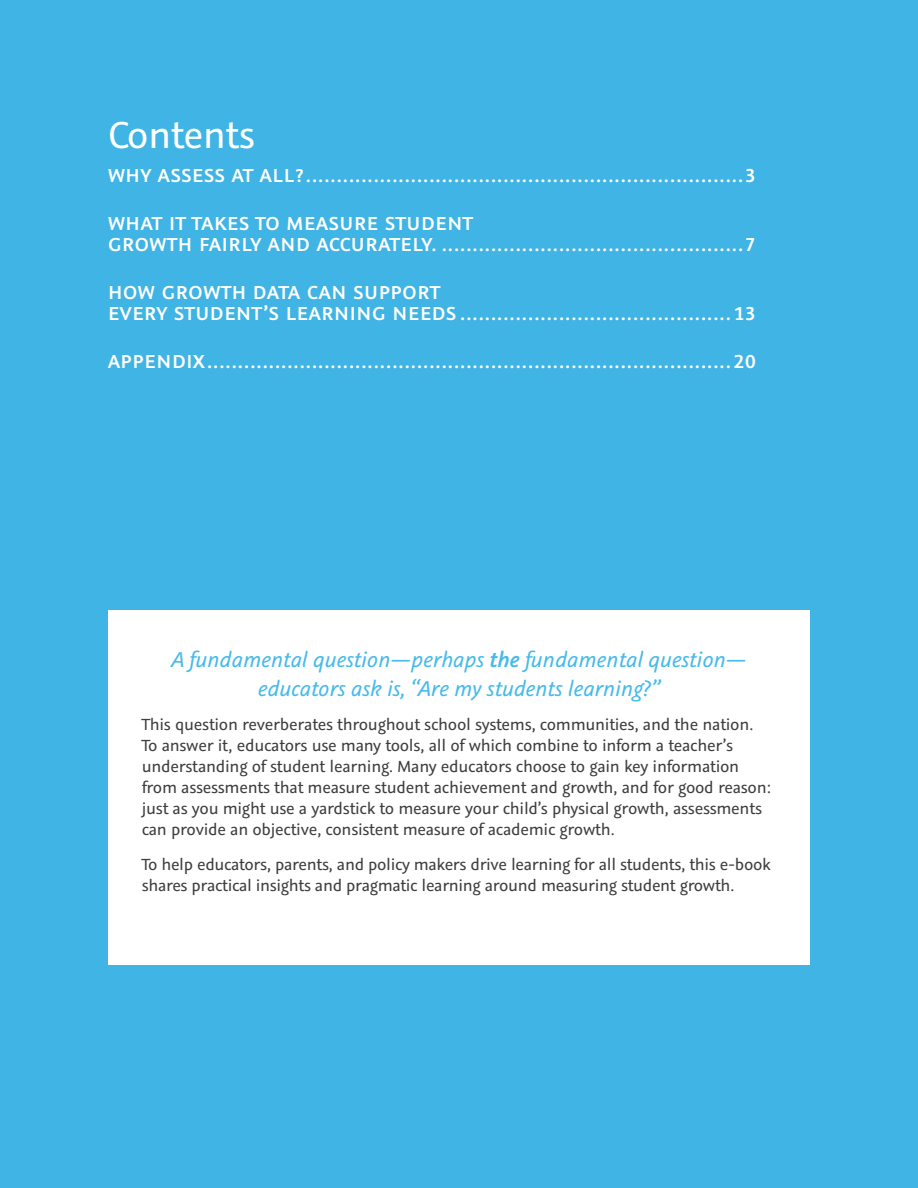
<style>
.page{position:relative;width:918px;height:1188px;background:#3fb4e5}
.page>*{position:absolute;margin:0;border:0;box-sizing:border-box;transform-origin:0 0}
.t1{font:42px "Graublau Sans";letter-spacing:-.015em;color:#fff}
.t2{font:italic 24px/28.8px "Graublau Sans";letter-spacing:-.015em;color:#45baeb;text-align:center}
.TOC_Chapter{font:600 21px/21px "Graublau Sans";letter-spacing:.03em;color:#fff}
.t3{font:18px/21px "Graublau Sans";letter-spacing:-.015em;color:#3e3e3f}
.s1{font-family:"Graublau Sans Smbold"}
</style>
<div class="page">
<div style="left:108px;top:610px;width:702px;height:354px;background:#fff"></div>
<p class="t1" style="left:108px;top:110px;width:149px">Contents</p>
<p class="TOC_Chapter" style="left:108px;top:165px;width:650px">WHY ASSESS AT ALL?.......................................................................3</p>
<p class="TOC_Chapter" style="left:108px;top:213px;width:650px">WHAT IT TAKES TO MEASURE STUDENT<br>GROWTH FAIRLY AND ACCURATELY. .................................................7</p>
<p class="TOC_Chapter" style="left:108px;top:282px;width:650px">HOW GROWTH DATA CAN SUPPORT<br>EVERY STUDENT’S LEARNING NEEDS ............................................ 13</p>
<p class="TOC_Chapter" style="left:108px;top:351px;width:650px">APPENDIX..................................................................................... 20</p>
<p class="t2" style="left:171px;top:644px;width:577px">A fundamental question—perhaps <span class="s1">the</span> fundamental question— educators ask is, “Are my students learning?”</p>
<p class="t3" style="left:142px;top:714px;width:631px">This question reverberates throughout school systems, communities, and the nation.<br>To answer it, educators use many tools, all of which combine to inform a teacher’s understanding of student learning. Many educators choose to gain key information from assessments that measure student achievement and growth, and for good reason: just as you might use a yardstick to measure your child’s physical growth, assessments can provide an objective, consistent measure of academic growth.</p>
<p class="t3" style="left:142px;top:853px;width:631px">To help educators, parents, and policy makers drive learning for all students, this e-book shares practical insights and pragmatic learning around measuring student growth.</p>
</div>
